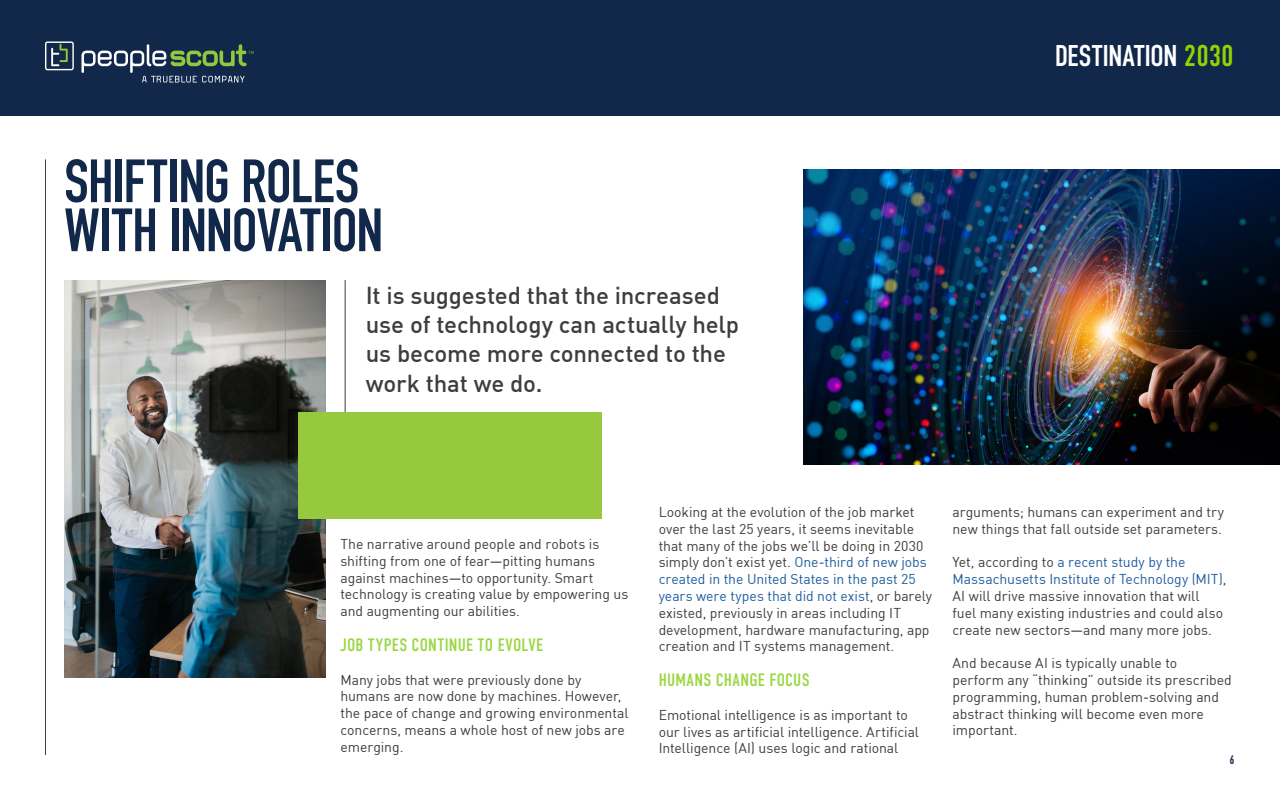
<style>
.page{position:relative;width:1280px;height:800px;background:#fff}
.page>*{position:absolute;margin:0;border:0;box-sizing:border-box;transform-origin:0 0}
.t1{font:700 60px/49px "DIN Condensed";letter-spacing:-.015em;color:#12284b}
.t2{font:30px "DIN Condensed";letter-spacing:-.015em;color:#fff}
.t3{font:500 24px/29.3px "DIN";letter-spacing:-.005em;color:#3d3d3d}
.t4{font:18px "DIN Condensed";letter-spacing:.01em;color:#9bd745}
.t5{font:14px/16.8px "DIN";letter-spacing:-.005em;color:#3d3d3d}
.t6{font:700 12px "DIN Condensed";color:#10284c}
.s1{color:#91d400}
.s2{color:#215e9e}
</style>
<div class="page">
<hr style="left:45px;top:159px;width:1px;height:596px;background:#3d3d3d">
<hr style="left:345px;top:280px;width:1px;height:132px;background:#3d3d3d">
<div style="left:0;top:0;width:1280px;height:115px;background:#12284b"></div>
<svg style="left:45px;top:41px;width:29px;height:29px"></svg>
<svg style="left:82px;top:44px;width:172px;height:39px"></svg>
<img style="left:65px;top:281px;width:261px;height:397px">
<div style="left:299px;top:412px;width:303px;height:107px;background:#96c93d"></div>
<img style="left:803px;top:170px;width:477px;height:295px">
<h1 class="t1" style="left:64px;top:157px;width:320px">SHIFTING ROLES<br>WITH INNOVATION</h1>
<h3 class="t3" style="left:366px;top:279px;width:375px">It is suggested that the increased use of technology can actually help us become more connected to the work that we do.</h3>
<h2 class="t2" style="left:1055px;top:39px;width:180px">DESTINATION <span class="s1">2030</span></h2>
<p class="t5" style="left:340px;top:535px;width:289px">The narrative around people and robots is shifting from one of fear—pitting humans against machines—to opportunity. Smart technology is creating value by empowering us and augmenting our abilities.</p>
<p class="t4" style="left:341px;top:635px;width:204px">JOB TYPES CONTINUE TO EVOLVE</p>
<p class="t5" style="left:340px;top:671px;width:290px">Many jobs that were previously done by humans are now done by machines. However, the pace of change and growing environmental concerns, means a whole host of new jobs are emerging.</p>
<p class="t5" style="left:659px;top:503px;width:275px">Looking at the evolution of the job market over the last 25 years, it seems inevitable that many of the jobs we’ll be doing in 2030 simply don’t exist yet. <span class="s2">One-third of new jobs created in the United States in the past 25 years were types that did not exist</span>, or barely existed, previously in areas including IT development, hardware manufacturing, app creation and IT systems management.</p>
<p class="t4" style="left:659px;top:670px;width:152px">HUMANS CHANGE FOCUS</p>
<p class="t5" style="left:659px;top:706px;width:262px">Emotional intelligence is as important to our lives as artificial intelligence. Artificial<br>Intelligence (AI) uses logic and rational</p>
<p class="t5" style="left:953px;top:503px;width:273px">arguments; humans can experiment and try new things that fall outside set parameters.</p>
<p class="t5" style="left:953px;top:554px;width:276px">Yet, according to <span class="s2">a recent study by the Massachusetts Institute of Technology (MIT)</span>, AI will drive massive innovation that will fuel many existing industries and could also create new sectors—and many more jobs.</p>
<p class="t5" style="left:953px;top:654px;width:281px">And because AI is typically unable to perform any “thinking” outside its prescribed programming, human problem-solving and abstract thinking will become even more important.</p>
<p class="t6" style="left:1230px;top:752px;width:6px">6</p>
</div>
